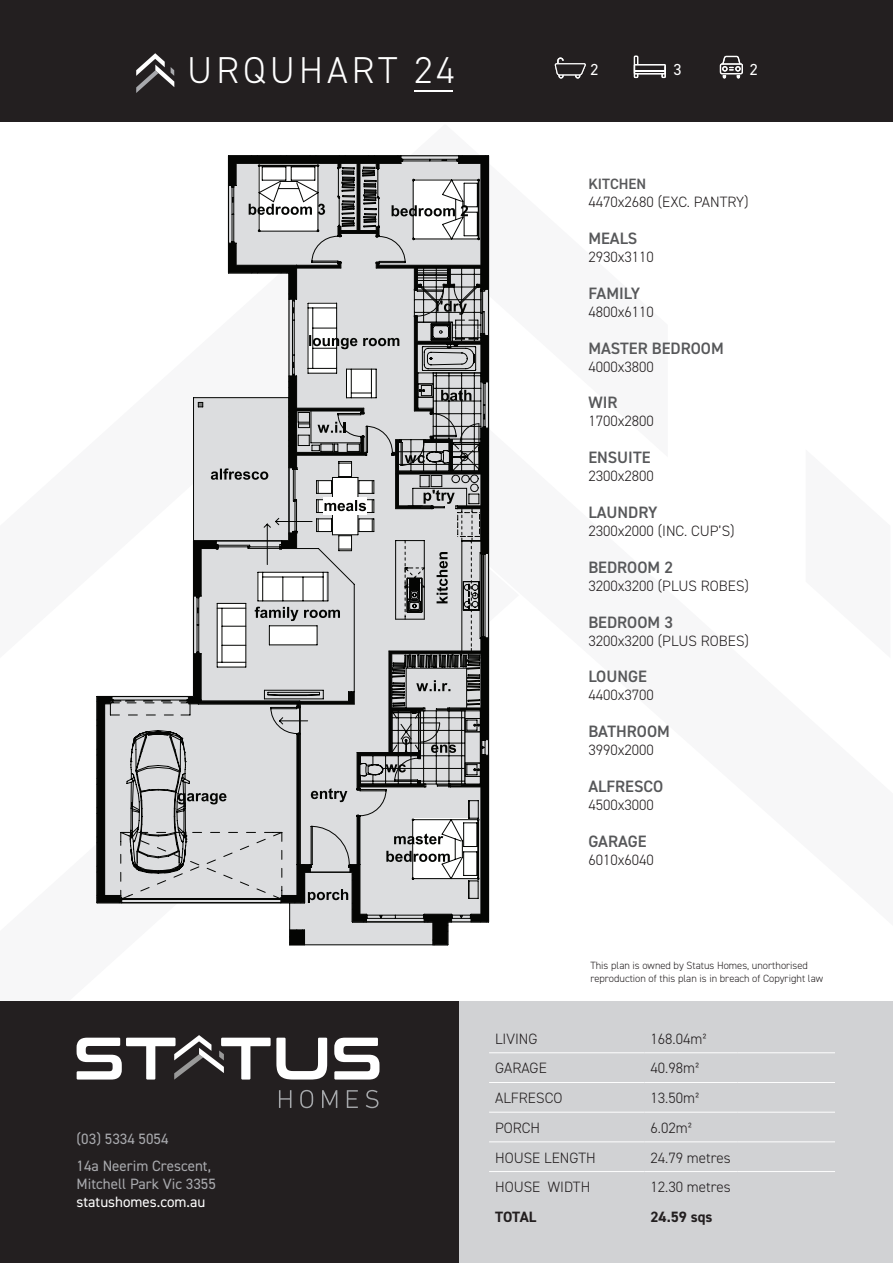
<style>
.page{position:relative;width:893px;height:1263px;background:#fff}
.page>*{position:absolute;margin:0;border:0;box-sizing:border-box;transform-origin:0 0}
.t1{font:300 37.5px "DIN2014";letter-spacing:.11em;color:#fff}
.ROOM{font:600 16.5px "DIN2014";color:#57585a}
.t2{font:16.05px "DIN2014";color:#fff}
.SPECS{font:300 15px "DIN2014";color:#231f20}
.t3{font:15px/26.5px "DIN2014";color:#a8a9ad}
.t4{font:15px "DIN2014";color:#fff}
.t5{font:700 15px "DIN2014";color:#231f20}
.ROOM-2{font:600 15px "DIN2014";color:#57585a}
.t6{font:300 10.5px/12.6px "DIN2014";color:#231f20}
</style>
<div class="page">
<div style="left:0;top:1001px;width:893px;height:262px;background:#d1d2d4"></div>
<div style="left:0;top:1001px;width:459px;height:262px;background:#231f20"></div>
<div style="left:0;top:0;width:893px;height:122px;background:#231f20"></div>
<svg style="left:720px;top:56px;width:23px;height:22px"></svg>
<svg style="left:634px;top:56px;width:32px;height:22px"></svg>
<hr style="left:634px;top:71px;width:31px;height:1px;background:#fff">
<div style="left:558px;top:69px;width:6px;height:10px;border:1px solid #fff;border-radius:2px"></div>
<div style="left:575px;top:69px;width:5px;height:10px;border:1px solid #fff;border-radius:2px"></div>
<svg style="left:554px;top:57px;width:32px;height:19px"></svg>
<svg style="left:136px;top:53px;width:38px;height:40px"></svg>
<svg style="left:96px;top:155px;width:393px;height:790px"></svg>
<svg style="left:279px;top:1090px;width:12px;height:18px"></svg>
<svg style="left:300px;top:1090px;width:13px;height:18px"></svg>
<svg style="left:322px;top:1090px;width:15px;height:18px"></svg>
<svg style="left:347px;top:1090px;width:11px;height:18px"></svg>
<svg style="left:366px;top:1090px;width:12px;height:18px"></svg>
<svg style="left:334px;top:1038px;width:45px;height:41px"></svg>
<svg style="left:77px;top:1035px;width:250px;height:45px"></svg>
<hr style="left:489px;top:1052px;width:155px;height:1px;background:#fff">
<hr style="left:644px;top:1052px;width:94px;height:1px;background:#fff">
<hr style="left:738px;top:1052px;width:97px;height:1px;background:#fff">
<hr style="left:489px;top:1082px;width:155px;height:1px;background:#fff">
<hr style="left:644px;top:1082px;width:94px;height:1px;background:#fff">
<hr style="left:738px;top:1082px;width:97px;height:1px;background:#fff">
<hr style="left:489px;top:1112px;width:155px;height:1px;background:#fff">
<hr style="left:644px;top:1112px;width:94px;height:1px;background:#fff">
<hr style="left:738px;top:1112px;width:97px;height:1px;background:#fff">
<hr style="left:489px;top:1141px;width:155px;height:1px;background:#fff">
<hr style="left:644px;top:1141px;width:94px;height:1px;background:#fff">
<hr style="left:738px;top:1141px;width:97px;height:1px;background:#fff">
<hr style="left:489px;top:1171px;width:155px;height:1px;background:#fff">
<hr style="left:644px;top:1171px;width:94px;height:1px;background:#fff">
<hr style="left:738px;top:1171px;width:97px;height:1px;background:#fff">
<hr style="left:414px;top:91px;width:38px;height:1px;background:#fff">
<p class="t1" style="left:187px;top:47px;width:269px">URQUHART 24</p>
<p class="t3" style="left:77px;top:1125px;width:136px">(03) 5334 5054<br>14a Neerim Crescent,</p>
<p class="t3" style="left:77px;top:1170px;width:141px">Mitchell Park Vic 3355</p>
<p class="t4" style="left:77px;top:1192px;width:130px">statushomes.com.au</p>
<p class="t2" style="left:590px;top:60px;width:10px">2</p>
<p class="t2" style="left:673px;top:60px;width:10px">3</p>
<p class="t2" style="left:750px;top:60px;width:10px">2</p>
<p class="ROOM-2" style="left:588px;top:174px;width:60px">KITCHEN</p>
<p class="SPECS" style="left:588px;top:193px;width:162px">4470x2680 (EXC. PANTRY)</p>
<p class="ROOM" style="left:588px;top:227px;width:51px">MEALS</p>
<p class="SPECS" style="left:588px;top:248px;width:67px">2930x3110</p>
<p class="ROOM" style="left:588px;top:282px;width:53px">FAMILY</p>
<p class="SPECS" style="left:588px;top:302px;width:67px">4800x6110</p>
<p class="ROOM" style="left:588px;top:337px;width:137px">MASTER BEDROOM</p>
<p class="SPECS" style="left:588px;top:357px;width:67px">4000x3800</p>
<p class="ROOM" style="left:588px;top:392px;width:31px">WIR</p>
<p class="SPECS" style="left:588px;top:412px;width:67px">1700x2800</p>
<p class="ROOM" style="left:588px;top:447px;width:64px">ENSUITE</p>
<p class="SPECS" style="left:588px;top:467px;width:67px">2300x2800</p>
<p class="ROOM" style="left:588px;top:501px;width:71px">LAUNDRY</p>
<p class="SPECS" style="left:588px;top:522px;width:148px">2300x2000 (INC. CUP’S)</p>
<p class="ROOM" style="left:588px;top:556px;width:86px">BEDROOM 2</p>
<p class="SPECS" style="left:588px;top:576px;width:162px">3200x3200 (PLUS ROBES)</p>
<p class="ROOM" style="left:588px;top:611px;width:86px">BEDROOM 3</p>
<p class="SPECS" style="left:588px;top:631px;width:162px">3200x3200 (PLUS ROBES)</p>
<p class="ROOM" style="left:588px;top:666px;width:60px">LOUNGE</p>
<p class="SPECS" style="left:588px;top:686px;width:67px">4400x3700</p>
<p class="ROOM" style="left:588px;top:721px;width:83px">BATHROOM</p>
<p class="SPECS" style="left:588px;top:741px;width:67px">3990x2000</p>
<p class="ROOM" style="left:588px;top:775px;width:76px">ALFRESCO</p>
<p class="SPECS" style="left:588px;top:796px;width:67px">4500x3000</p>
<p class="ROOM" style="left:588px;top:830px;width:60px">GARAGE</p>
<p class="SPECS" style="left:588px;top:851px;width:67px">6010x6040</p>
<p class="t6" style="left:590px;top:959px;width:234px">This plan is owned by Status Homes, unorthorised reproduction of this plan is in breach of Copyright law</p>
<p class="SPECS" style="left:495px;top:1029px;width:44px">LIVING</p>
<p class="SPECS" style="left:650px;top:1029px;width:58px">168.04m²</p>
<p class="SPECS" style="left:495px;top:1059px;width:53px">GARAGE</p>
<p class="SPECS" style="left:650px;top:1059px;width:50px">40.98m²</p>
<p class="SPECS" style="left:495px;top:1089px;width:69px">ALFRESCO</p>
<p class="SPECS" style="left:650px;top:1089px;width:50px">13.50m²</p>
<p class="SPECS" style="left:495px;top:1118px;width:47px">PORCH</p>
<p class="SPECS" style="left:650px;top:1118px;width:43px">6.02m²</p>
<p class="SPECS" style="left:495px;top:1148px;width:102px">HOUSE LENGTH</p>
<p class="SPECS" style="left:650px;top:1148px;width:82px">24.79 metres</p>
<p class="SPECS" style="left:495px;top:1178px;width:97px">HOUSE WIDTH</p>
<p class="SPECS" style="left:650px;top:1178px;width:82px">12.30 metres</p>
<p class="t5" style="left:495px;top:1207px;width:43px">TOTAL</p>
<p class="t5" style="left:650px;top:1207px;width:63px">24.59 sqs</p>
</div>
